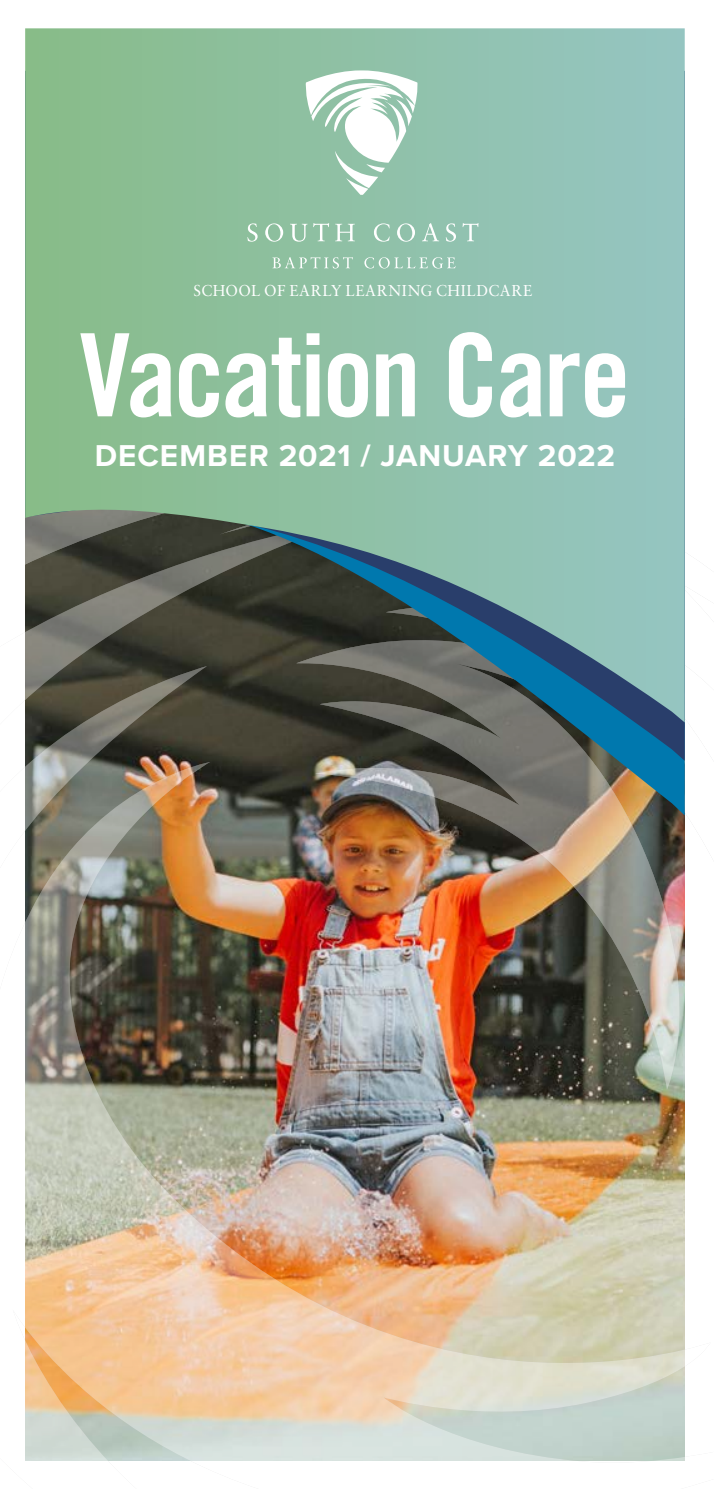
<style>
.page{position:relative;width:714px;height:1489px;background:#fff}
.page>*{position:absolute;margin:0;border:0;box-sizing:border-box;transform-origin:0 0}
.t1{font:115px "Trade Gothic LT Bold Cond Twenty";letter-spacing:-.03em;color:#fff}
.t2{font:700 31.25px "Proxima Nova";letter-spacing:.03em;color:#fff}
.t3{font:15.75px "Sabon LT Pro";letter-spacing:.035em;color:#fff;scale:.96 1}
</style>
<div class="page">
<img style="left:25px;top:520px;width:660px;height:941px">
<img style="left:25px;top:760px;width:659px;height:55px">
<svg style="left:25px;top:722px;width:659px;height:38px;background:#455150"></svg>
<svg style="left:25px;top:28px;width:659px;height:694px;background:#7ea792"></svg>
<svg style="left:247px;top:223px;width:10px;height:19px"></svg>
<svg style="left:265px;top:223px;width:18px;height:19px"></svg>
<svg style="left:290px;top:224px;width:17px;height:18px"></svg>
<svg style="left:313px;top:223px;width:16px;height:18px"></svg>
<svg style="left:335px;top:224px;width:20px;height:17px"></svg>
<svg style="left:374px;top:223px;width:15px;height:19px"></svg>
<svg style="left:397px;top:223px;width:18px;height:19px"></svg>
<svg style="left:422px;top:223px;width:17px;height:18px"></svg>
<svg style="left:445px;top:223px;width:11px;height:19px"></svg>
<svg style="left:462px;top:223px;width:16px;height:18px"></svg>
<svg style="left:272px;top:257px;width:81px;height:11px"></svg>
<svg style="left:364px;top:257px;width:91px;height:11px"></svg>
<svg style="left:304px;top:70px;width:114px;height:125px"></svg>
<p class="t3" style="left:193px;top:281px;width:354px">SCHOOL OF EARLY LEARNING CHILDCARE</p>
<h1 class="t1" style="left:79px;top:305px;width:552px">Vacation Care</h1>
<h2 class="t2" style="left:95px;top:432px;width:521px">DECEMBER 2021 / JANUARY 2022</h2>
</div>
